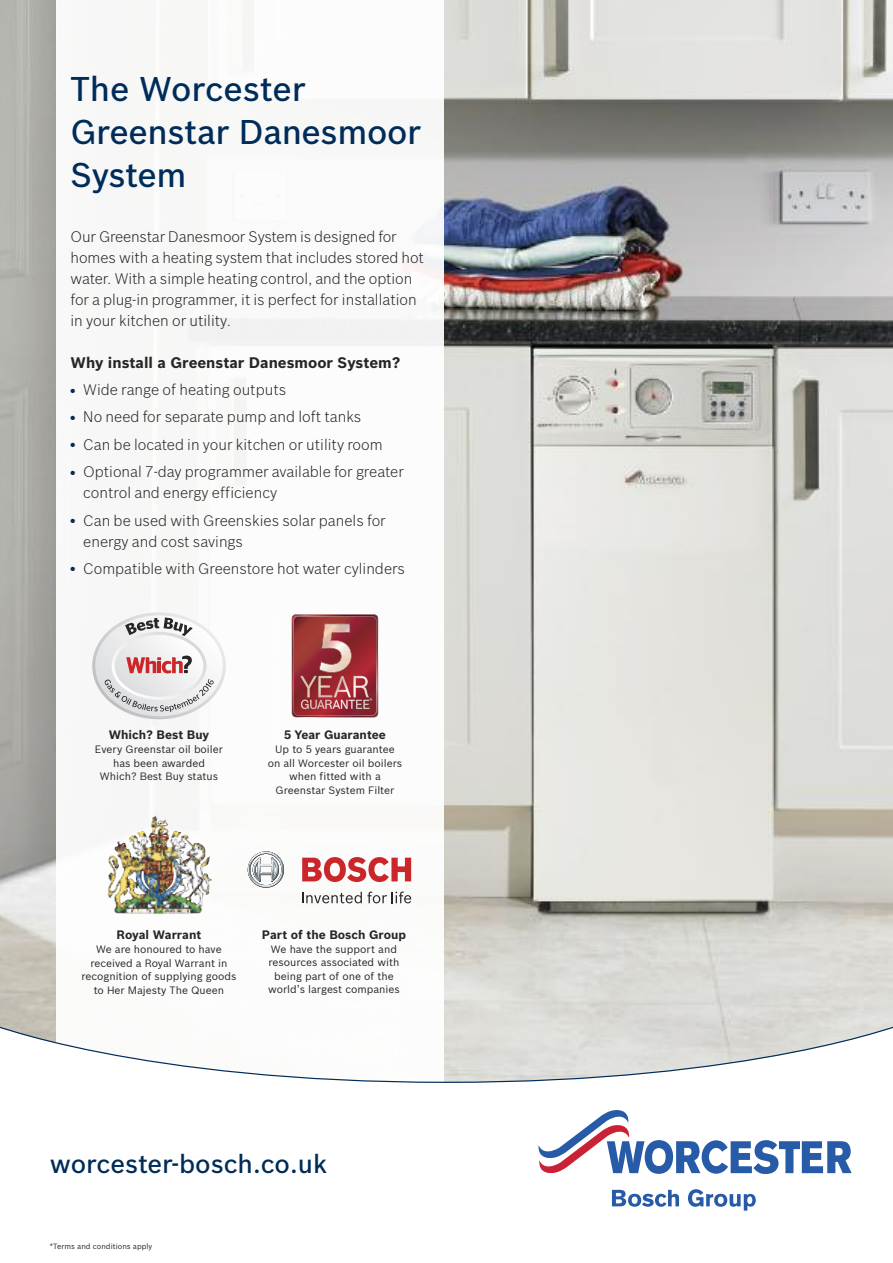
<style>
.page{position:relative;width:893px;height:1263px;background:#fff}
.page>*{position:absolute;margin:0;border:0;box-sizing:border-box;transform-origin:0 0}
.t1{font:500 33.6px/43.2px "Bosch Sans";letter-spacing:-.01em;color:#002c5a}
.t2{font:500 25.5px "Bosch Sans";color:#002c5a}
.t3{font:300 15px/21px "Bosch Sans";color:#272526}
.t4{font:700 15px "Bosch Sans";color:#272526}
.t5{font:700 12px "Bosch Sans";color:#272526}
.t6{font:10.5px/13.5px "Bosch Sans";color:#272526;text-align:center}
.t7{font:7.5px "Bosch Sans";color:#272526}
</style>
<div class="page">
<img style="left:0;top:0;width:893px;height:1022px">
<div style="left:56px;top:0;width:387px;height:1120px;background:#fff"></div>
<svg style="left:538px;top:1110px;width:314px;height:64px"></svg>
<svg style="left:612px;top:1190px;width:67px;height:17px"></svg>
<svg style="left:688px;top:1189px;width:68px;height:21px"></svg>
<svg style="left:92px;top:612px;width:134px;height:107px"></svg>
<svg style="left:95px;top:615px;width:128px;height:101px"></svg>
<svg style="left:112px;top:632px;width:94px;height:68px"></svg>
<svg style="left:115px;top:635px;width:88px;height:62px"></svg>
<svg style="left:126px;top:656px;width:66px;height:17px"></svg>
<svg style="left:125px;top:617px;width:68px;height:19px"></svg>
<svg style="left:104px;top:679px;width:110px;height:33px"></svg>
<img style="left:156px;top:817px;width:13px;height:29px">
<svg style="left:292px;top:614px;width:86px;height:103px;background:#9e3e43"></svg>
<img style="left:320px;top:624px;width:31px;height:48px">
<svg style="left:248px;top:851px;width:36px;height:37px"></svg>
<svg style="left:302px;top:891px;width:109px;height:12px"></svg>
<svg style="left:302px;top:857px;width:109px;height:25px"></svg>
<svg style="left:0;top:1022px;width:893px;height:61px"></svg>
<h1 class="t1" style="left:71px;top:68px;width:352px">The Worcester<br>Greenstar Danesmoor<br>System</h1>
<p class="t3" style="left:71px;top:226px;width:355px">Our Greenstar Danesmoor System is designed for homes with a heating system that includes stored hot water. With a simple heating control, and the option for a plug-in programmer, it is perfect for installation in your kitchen or utility.</p>
<p class="t4" style="left:71px;top:354px;width:331px">Why install a Greenstar Danesmoor System?</p>
<p class="t3" style="left:71px;top:379px;width:217px"><sup>●</sup> Wide range of heating outputs</p>
<p class="t3" style="left:71px;top:407px;width:292px"><sup>●</sup> No need for separate pump and loft tanks</p>
<p class="t3" style="left:71px;top:434px;width:314px"><sup>●</sup> Can be located in your kitchen or utility room</p>
<p class="t3" style="left:83px;top:461px;width:322px;text-indent:-13px"><sup>●</sup> Optional 7-day programmer available for greater control and energy efficiency</p>
<p class="t3" style="left:83px;top:510px;width:304px;text-indent:-13px"><sup>●</sup> Can be used with Greenskies solar panels for energy and cost savings</p>
<p class="t3" style="left:71px;top:558px;width:336px"><sup>●</sup> Compatible with Greenstore hot water cylinders</p>
<p class="t5" style="left:109px;top:728px;width:102px">Which? Best Buy</p>
<p class="t6" style="left:95px;top:743px;width:130px">Every Greenstar oil boiler has been awarded<br>Which? Best Buy status</p>
<p class="t5" style="left:284px;top:728px;width:103px">5 Year Guarantee</p>
<p class="t6" style="left:268px;top:743px;width:136px">Up to 5 years guarantee on all Worcester oil boilers when fitted with a<br>Greenstar System Filter</p>
<p class="t5" style="left:117px;top:928px;width:86px">Royal Warrant</p>
<p class="t6" style="left:81px;top:943px;width:157px">We are honoured to have received a Royal Warrant in recognition of supplying goods to Her Majesty The Queen</p>
<p class="t5" style="left:262px;top:927px;width:146px">Part of the Bosch Group</p>
<p class="t6" style="left:268px;top:942px;width:133px">We have the support and resources associated with being part of one of the world’s largest companies</p>
<h2 class="t2" style="left:50px;top:1149px;width:279px">worcester-bosch.co.uk</h2>
<p class="t7" style="left:50px;top:1242px;width:104px">*Terms and conditions apply</p>
</div>
